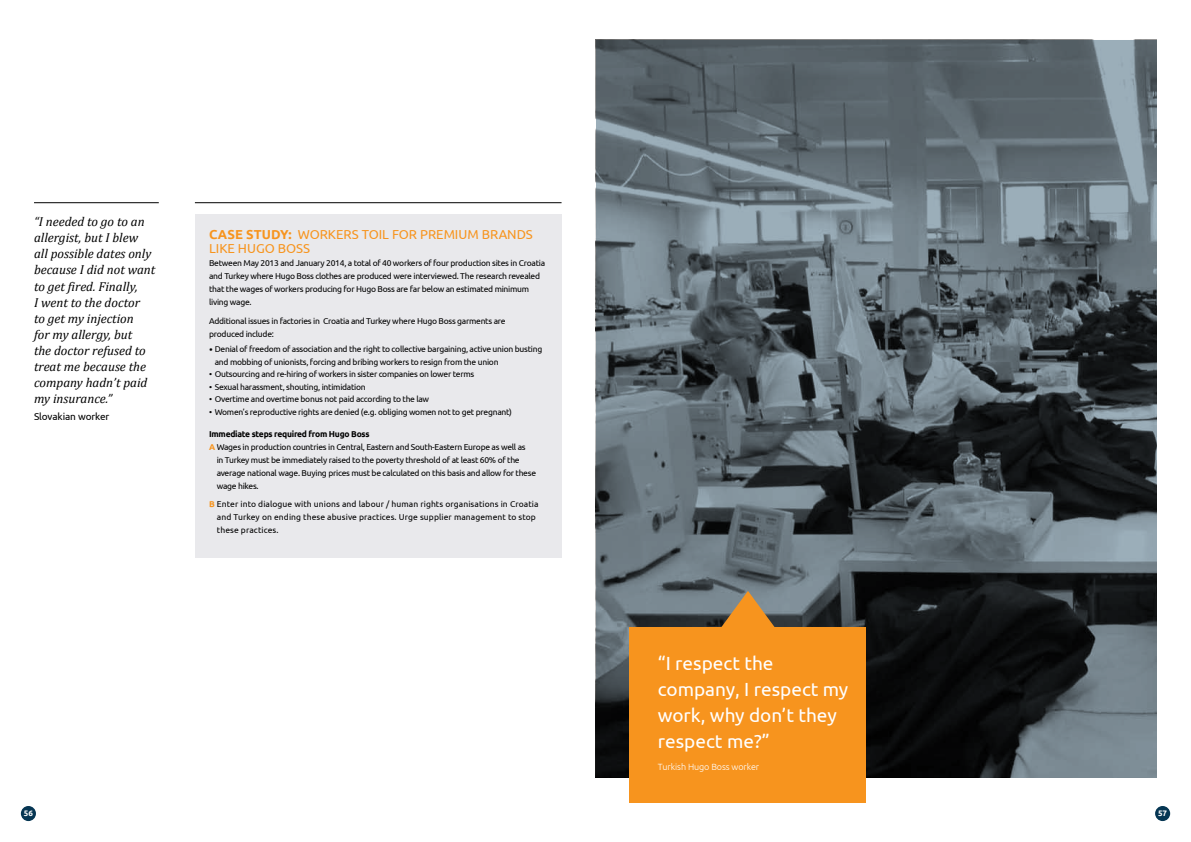
<style>
.page{position:relative;width:1191px;height:842px;background:#fff}
.page>*{position:absolute;margin:0;border:0;box-sizing:border-box;transform-origin:0 0}
.t1{font:19px/26px "Ubuntu";color:#fff}
.t2{font:italic 13px/16px "Cambria";color:#000}
.t3{font:13px/14px "Ubuntu";color:#f7941e}
.t4{font:10px "Ubuntu";color:#000}
.t5{font:300 9px "Ubuntu";letter-spacing:-.01em;color:#fff}
.t6{font:8.5px/13px "Ubuntu";letter-spacing:-.03em;color:#000}
.t7{font:8.5px/13px "Ubuntu";letter-spacing:.01em;color:#000}
.t8{font:700 8.5px "Ubuntu";letter-spacing:-.03em;color:#000}
.t9{font:700 8px "Ubuntu";color:#fff}
.s1{font-weight:700}
.s2{font-family:"Cambria"}
.s3{font-weight:700;color:#f7941e}
</style>
<div class="page">
<div style="left:21px;top:806px;width:15px;height:15px;background:#063653;border-radius:50%"></div>
<div style="left:1155px;top:806px;width:15px;height:15px;background:#063653;border-radius:50%"></div>
<hr style="left:34px;top:202px;width:125px;height:1px;background:#000">
<hr style="left:195px;top:202px;width:366px;height:1px;background:#000">
<svg style="left:596px;top:40px;width:561px;height:738px;background:#525c62"></svg>
<svg style="left:720px;top:591px;width:55px;height:36px;background:#b18853"></svg>
<div style="left:629px;top:627px;width:237px;height:175px;background:#f7941e"></div>
<div style="left:195px;top:215px;width:367px;height:343px;background:#e9e9ec"></div>
<p class="t2" style="left:34px;top:214px;width:123px">“I needed to go to an allergist, but I blew<br>all possible dates only because I did not want to get fired. Finally,<br>I went to the doctor<br>to get my injection<br>for my allergy, but<br>the doctor refused to treat me because the company hadn’t paid my insurance.”</p>
<p class="t4" style="left:34px;top:411px;width:77px">Slovakian worker</p>
<h2 class="t3" style="left:209px;top:227px;width:325px"><span class="s1">Case study:</span> Workers toil for premium brands like H ugo Boss</h2>
<p class="t6" style="left:209px;top:256px;width:337px">Between May 2013 and January 2014, a total of 40 workers of four production sites in Croatia and Turkey where H ugo Boss clothes are produced were interviewed. The research revealed that the wages of workers producing for Hugo Boss are far below an estimated minimum living wage.</p>
<p class="t6" style="left:209px;top:314px;width:298px">Additional issues in factories in Croatia and Turkey where H ugo Boss garments are produced include:</p>
<p class="t6" style="left:215px;top:343px;width:329px;line-height:12.5px;text-indent:-6px"><span class="s2">•</span> Denial of freedom of association and the right to collective bargaining, active union busting and mobbing of unionists, forcing and bribing workers to resign from the union</p>
<p class="t6" style="left:209px;top:367px;width:267px">• Outsourcing and re-hiring of workers in sister companies on lower terms</p>
<p class="t6" style="left:209px;top:380px;width:158px">• Sexual harassment, shouting, intimidation</p>
<p class="t6" style="left:209px;top:392px;width:222px">• Overtime and overtime bonus not paid according to the law</p>
<p class="t6" style="left:209px;top:405px;width:304px">• Women’s reproductive rights are denied (e.g. obliging women not to get pregnant)</p>
<p class="t8" style="left:209px;top:429px;width:162px">I mmediate steps required from H ugo Boss</p>
<p class="t6" style="left:209px;top:440px;width:318px"><span class="s3">A</span> Wages in production countries in Central, Eastern and South-Eastern Europe as well as</p>
<p class="t6" style="left:217px;top:453px;width:304px">in Turkey must be immediately raised to the poverty threshold of at least 60% of the</p>
<p class="t6" style="left:217px;top:466px;width:321px">average national wage. Buying prices must be calculated on this basis and allow for these</p>
<p class="t6" style="left:217px;top:479px;width:43px">wage hikes.</p>
<p class="t7" style="left:217px;top:498px;width:323px;text-indent:-8px"><span class="s3">B</span> Enter into dialogue with unions and labour / human rights organisations in Croatia and Turkey on ending these abusive practices. U rge supplier management to stop these practices.</p>
<h1 class="t1" style="left:658px;top:650px;width:192px">“I respect the company, I respect my work, why don’t they respect me?”</h1>
<p class="t5" style="left:658px;top:761px;width:103px">Turkish Hugo Boss worker</p>
<p class="t9" style="left:24px;top:809px;width:11px">56</p>
<p class="t9" style="left:1158px;top:809px;width:11px">57</p>
</div>
